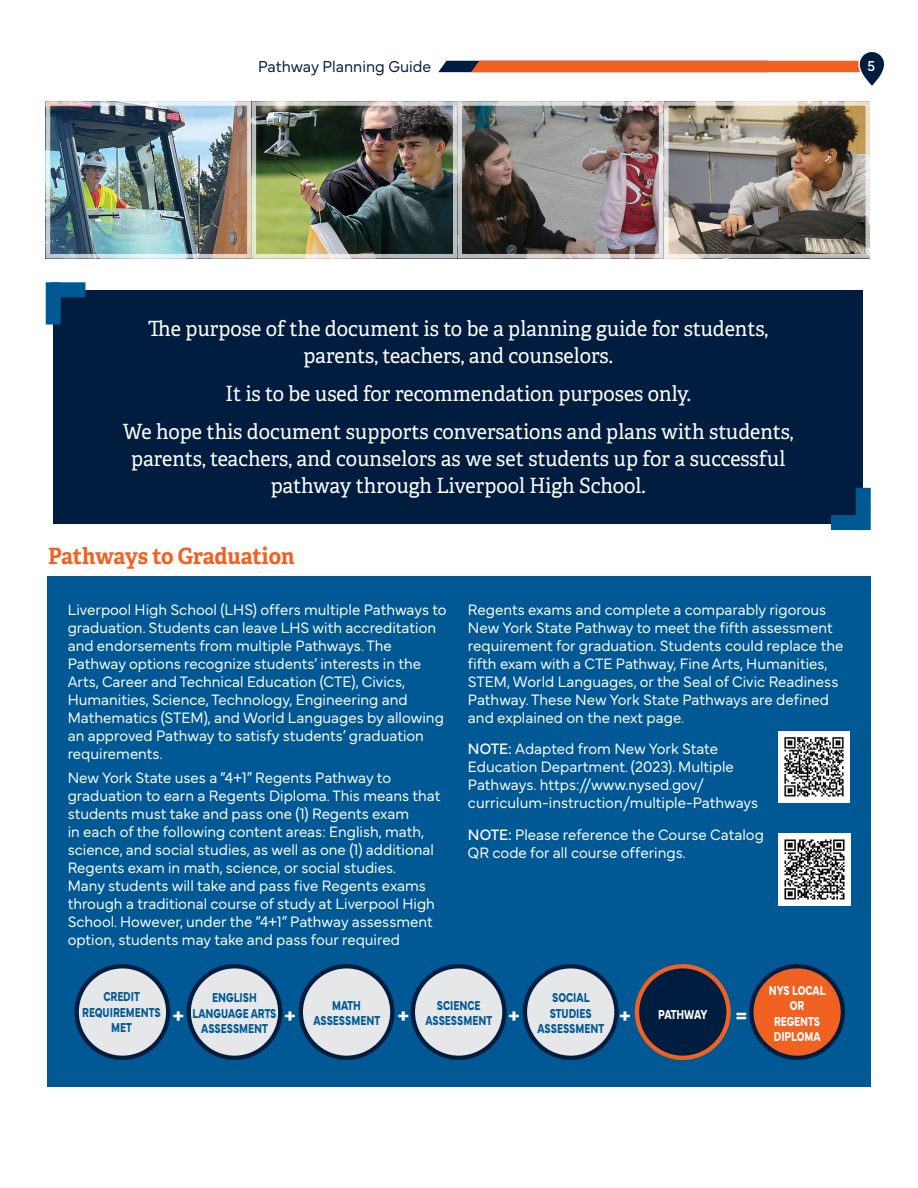
<style>
.page{position:relative;width:918px;height:1188px;background:#fff}
.page>*{position:absolute;margin:0;border:0;box-sizing:border-box;transform-origin:0 0}
.Header_1{font:700 22.5px "Adelle";letter-spacing:-.01em;color:#f16122;scale:.95 1}
.large_text{font:21px/27px "Adelle";color:#fff;text-align:center;scale:.95 1}
.lil_chart_symbol{font:700 18px "Mundial";color:#fff}
.t1{font:300 16.5px "Mundial";color:#001d40;scale:.95 1}
.t2{font:300 15.75px/18px "Mundial";color:#fff;scale:.95 1}
.t3{font:15px "Mundial";color:#fff;scale:.95 1}
.lil_chart_text{font:700 13.5px/15.5px "Mundial";color:#005994;text-align:center;scale:.75 1}
.lil_chart_text-2{font:700 13.5px/15.5px "Mundial";color:#fff;scale:.75 1}
.lil_chart_text-3{font:700 13.5px "Mundial";letter-spacing:-.04em;color:#fff;scale:.75 1}
.s1{font-weight:400}
</style>
<div class="page">
<svg style="left:438px;top:61px;width:420px;height:11px;background:#de5d26"></svg>
<svg style="left:859px;top:51px;width:26px;height:36px"></svg>
<div style="left:858px;top:51px;width:28px;height:37px;border:2px solid #fff;border-radius:13px"></div>
<div style="left:47px;top:577px;width:824px;height:510px;background:#005994"></div>
<img style="left:779px;top:732px;width:70px;height:70px">
<img style="left:778px;top:834px;width:72px;height:72px">
<div style="left:53px;top:290px;width:810px;height:234px;background:#001d40"></div>
<img style="left:51px;top:101px;width:613px;height:157px">
<div style="left:46px;top:101px;width:206px;height:157px;border:4px solid #fff"></div>
<div style="left:252px;top:101px;width:206px;height:157px;border:4px solid #fff"></div>
<img style="left:463px;top:106px;width:195px;height:147px">
<div style="left:458px;top:101px;width:205px;height:157px;border:4px solid #fff"></div>
<img style="left:669px;top:106px;width:196px;height:147px">
<div style="left:664px;top:101px;width:206px;height:157px;border:4px solid #fff"></div>
<div style="left:831px;top:515px;width:35px;height:15px;background:#005994"></div>
<div style="left:856px;top:488px;width:15px;height:42px;background:#005994"></div>
<div style="left:51px;top:282px;width:35px;height:15px;background:#005994"></div>
<div style="left:46px;top:282px;width:15px;height:43px;background:#005994"></div>
<div style="left:77px;top:966px;width:91px;height:92px;background:#e6e7e8;border-radius:50%"></div>
<div style="left:74px;top:964px;width:96px;height:96px;border:4px solid #001d40;border-radius:50%"></div>
<div style="left:189px;top:966px;width:91px;height:92px;background:#e6e7e8;border-radius:50%"></div>
<div style="left:187px;top:964px;width:95px;height:96px;border:4px solid #001d40;border-radius:50%"></div>
<div style="left:301px;top:966px;width:91px;height:92px;background:#e6e7e8;border-radius:50%"></div>
<div style="left:299px;top:964px;width:96px;height:96px;border:4px solid #001d40;border-radius:50%"></div>
<div style="left:413px;top:966px;width:91px;height:92px;background:#e6e7e8;border-radius:50%"></div>
<div style="left:411px;top:964px;width:96px;height:96px;border:4px solid #001d40;border-radius:50%"></div>
<div style="left:525px;top:966px;width:91px;height:92px;background:#e6e7e8;border-radius:50%"></div>
<div style="left:523px;top:964px;width:96px;height:96px;border:4px solid #001d40;border-radius:50%"></div>
<div style="left:637px;top:966px;width:92px;height:92px;background:#001d40;border-radius:50%"></div>
<div style="left:635px;top:964px;width:96px;height:96px;border:4px solid #f16122;border-radius:50%"></div>
<div style="left:751px;top:966px;width:92px;height:92px;background:#f16122;border-radius:50%"></div>
<div style="left:749px;top:964px;width:96px;height:96px;border:4px solid #001d40;border-radius:50%"></div>
<p class="t1" style="left:258px;top:54px;width:184px">Pathway Planning Guide</p>
<p class="t3" style="left:868px;top:54px;width:10px">5</p>
<p class="large_text" style="left:148px;top:316px;width:654px">The purpose of the document is to be a planning guide for students, parents, teachers, and counselors.</p>
<p class="large_text" style="left:225px;top:380px;width:492px">It is to be used for recommendation purposes only.</p>
<p class="large_text" style="left:123px;top:418px;width:708px">We hope this document supports conversations and plans with students, parents, teachers, and counselors as we set students up for a successful pathway through Liverpool High School.</p>
<h1 class="Header_1" style="left:48px;top:542px;width:261px">Pathways to Graduation</h1>
<p class="t2" style="left:68px;top:599px;width:401px">Liverpool High School (LHS) offers multiple Pathways to graduation. Students can leave LHS with accreditation and endorsements from multiple Pathways. The Pathway options recognize students’ interests in the Arts, Career and Technical Education (CTE), Civics, Humanities, Science, Technology, Engineering and Mathematics (STEM), and World Languages by allowing an approved Pathway to satisfy students’ graduation requirements.</p>
<p class="t2" style="left:68px;top:768px;width:394px">New York State uses a “4+1” Regents Pathway to graduation to earn a Regents Diploma. This means that students must take and pass one (1) Regents exam<br>in each of the following content areas: English, math, science, and social studies, as well as one (1) additional Regents exam in math, science, or social studies.<br>Many students will take and pass five Regents exams through a traditional course of study at Liverpool High School. However, under the “4+1” Pathway assessment option, students may take and pass four required</p>
<p class="t2" style="left:468px;top:599px;width:397px">Regents exams and complete a comparably rigorous New York State Pathway to meet the fifth assessment requirement for graduation. Students could replace the fifth exam with a CTE Pathway, Fine Arts, Humanities, STEM, World Languages, or the Seal of Civic Readiness Pathway. These New York State Pathways are defined and explained on the next page.</p>
<p class="t2" style="left:468px;top:738px;width:307px"><span class="s1">NOTE:</span> Adapted from New York State Education Department. (2023). Multiple Pathways. https://www.nysed.gov/ curriculum-instruction/multiple-Pathways</p>
<p class="t2" style="left:468px;top:824px;width:313px"><span class="s1">NOTE:</span> Please reference the Course Catalog<br>QR code for all course offerings.</p>
<p class="lil_chart_text" style="left:82px;top:988px;width:106px">CREDIT<br>REQUIREMENTS<br>MET</p>
<p class="lil_chart_text" style="left:332px;top:996px;width:40px">MATH</p>
<p class="lil_chart_text" style="left:192px;top:989px;width:114px">ENGLISH<br>LANGUAGE ARTS<br>ASSESSMENT</p>
<p class="lil_chart_text" style="left:538px;top:989px;width:90px">SOCIAL<br>STUDIES<br>ASSESSMENT</p>
<p class="lil_chart_text" style="left:437px;top:996px;width:60px">SCIENCE</p>
<p class="lil_chart_text" style="left:425px;top:1012px;width:90px">ASSESSMENT</p>
<p class="lil_chart_text-3" style="left:658px;top:1004px;width:67px">PATHWAY</p>
<p class="lil_chart_symbol" style="left:172px;top:1002px;width:14px">+</p>
<p class="lil_chart_symbol" style="left:284px;top:1002px;width:14px">+</p>
<p class="lil_chart_symbol" style="left:397px;top:1002px;width:14px">+</p>
<p class="lil_chart_symbol" style="left:508px;top:1002px;width:14px">+</p>
<p class="lil_chart_symbol" style="left:619px;top:1002px;width:14px">+</p>
<p class="lil_chart_symbol" style="left:735px;top:1002px;width:14px">=</p>
<p class="lil_chart_text" style="left:313px;top:1012px;width:90px">ASSESSMENT</p>
<p class="lil_chart_text-2" style="left:769px;top:981px;width:77px">NYS LOCAL</p>
<p class="lil_chart_text-2" style="left:790px;top:997px;width:21px">OR</p>
<p class="lil_chart_text-2" style="left:774px;top:1012px;width:64px">REGENTS<br>DIPLOMA</p>
</div>
